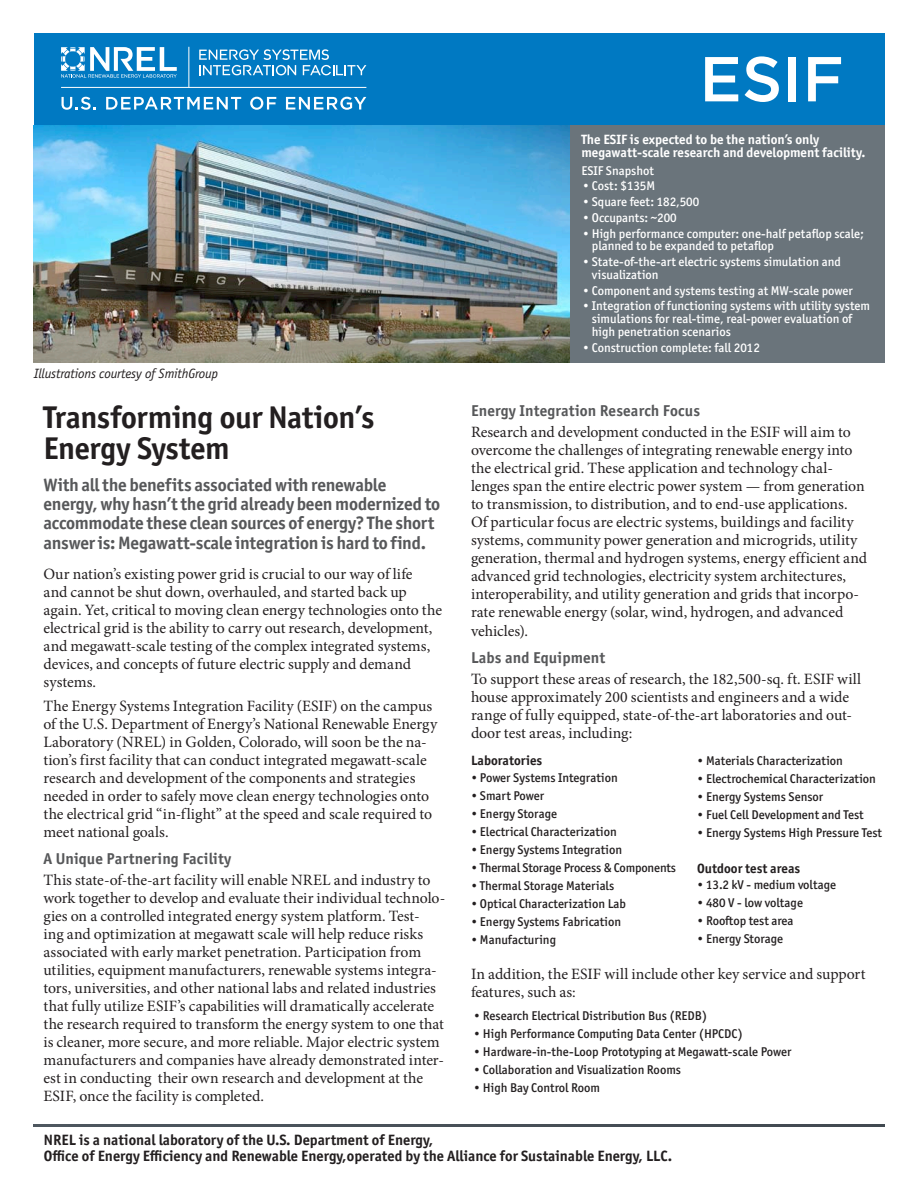
<style>
.page{position:relative;width:918px;height:1188px;background:#fff}
.page>*{position:absolute;margin:0;border:0;box-sizing:border-box;transform-origin:0 0}
.t1{font:700 31.5px/31.5px "Officina Sans ITC Std";letter-spacing:-.01em;color:#231f20}
.t2{font:700 18px/19.5px "Officina Sans ITC Std";letter-spacing:-.01em;color:#57585a}
.t3{font:15.75px/18px "Minion Pro";color:#231f20}
.t4{font:700 15.75px "Officina Sans ITC Std";letter-spacing:.01em;color:#57585a}
.t5{font:700 15px/16.5px "Officina Sans ITC Std";color:#231f20}
.t6{font:700 13.5px/13.5px "Officina Sans ITC Std";color:#fff}
.t7{font:italic 13.5px "Officina Sans Std";letter-spacing:-.015em;color:#231f20}
.t8{font:700 13.5px "Officina Sans ITC Std";color:#231f20}
.t9{font:500 12.75px "Officina Sans ITC Std";color:#231f20}
.t10{font:500 12.75px/12.8px "Officina Sans ITC Std";color:#fff}
</style>
<div class="page">
<hr style="left:34px;top:1124px;width:851px;height:2px;background:#485058">
<div style="left:34px;top:34px;width:851px;height:91px;background:#0079c2"></div>
<img style="left:34px;top:125px;width:536px;height:238px">
<div style="left:570px;top:125px;width:315px;height:238px;background:#6a747b"></div>
<svg style="left:61px;top:47px;width:116px;height:31px"></svg>
<svg style="left:199px;top:49px;width:167px;height:26px"></svg>
<svg style="left:61px;top:97px;width:35px;height:13px"></svg>
<svg style="left:106px;top:97px;width:135px;height:13px"></svg>
<svg style="left:250px;top:97px;width:26px;height:13px"></svg>
<svg style="left:286px;top:97px;width:80px;height:13px"></svg>
<hr style="left:189px;top:47px;width:1px;height:40px;background:#fff">
<hr style="left:61px;top:87px;width:305px;height:1px;background:#fff">
<svg style="left:705px;top:57px;width:33px;height:44px"></svg>
<svg style="left:745px;top:56px;width:34px;height:46px"></svg>
<div style="left:788px;top:57px;width:8px;height:44px;background:#fff"></div>
<svg style="left:808px;top:57px;width:33px;height:44px"></svg>
<p class="t7" style="left:34px;top:366px;width:186px">Illustrations courtesy of SmithGroup</p>
<p class="t6" style="left:581px;top:132px;width:285px">The ESIF is expected to be the nation’s only megawatt-scale research and development facility.</p>
<p class="t10" style="left:581px;top:164px;width:74px">ESIF Snapshot</p>
<p class="t10" style="left:583px;top:180px;width:74px">• Cost: $135M</p>
<p class="t10" style="left:583px;top:195px;width:118px">• Square feet: 182,500</p>
<p class="t10" style="left:583px;top:211px;width:95px">• Occupants: ~200</p>
<p class="t10" style="left:592px;top:227px;width:273px;text-indent:-9px">• High performance computer: one-half petaflop scale; planned to be expanded to petaflop</p>
<p class="t10" style="left:592px;top:255px;width:251px;text-indent:-9px">• State-of-the-art electric systems simulation and visualization</p>
<p class="t10" style="left:583px;top:284px;width:271px">• Component and systems testing at MW-scale power</p>
<p class="t10" style="left:592px;top:300px;width:280px;text-indent:-9px">• Integration of functioning systems with utility system simulations for real-time, real-power evaluation of high penetration scenarios</p>
<p class="t10" style="left:583px;top:341px;width:178px">• Construction complete: fall 2012</p>
<h1 class="t1" style="left:44px;top:401px;width:333px">Transforming our Nation’s<br>Energy System</h1>
<p class="t2" style="left:44px;top:474px;width:398px">With all the benefits associated with renewable energy, why hasn’t the grid already been modernized to accommodate these clean sources of energy? The short answer is: Megawatt-scale integration is hard to find.</p>
<p class="t3" style="left:44px;top:565px;width:400px">Our nation’s existing power grid is crucial to our way of life<br>and cannot be shut down, overhauled, and started back up again. Yet, critical to moving clean energy technologies onto the electrical grid is the ability to carry out research, development, and megawatt-scale testing of the complex integrated systems, devices, and concepts of future electric supply and demand systems.</p>
<p class="t3" style="left:44px;top:697px;width:395px">The Energy Systems Integration Facility (ESIF) on the campus of the U.S. Department of Energy’s National Renewable Energy Laboratory (NREL) in Golden, Colorado, will soon be the na&shy;tion’s first facility that can conduct integrated megawatt-scale research and development of the components and strategies needed in order to safely move clean energy technologies onto the electrical grid “in-flight” at the speed and scale required to meet national goals.</p>
<p class="t4" style="left:44px;top:849px;width:189px">A Unique Partnering Facility</p>
<p class="t3" style="left:44px;top:871px;width:404px">This state-of-the-art facility will enable NREL and industry to work together to develop and evaluate their individual technolo&shy;gies on a controlled integrated energy system platform. Test-<br>ing and optimization at megawatt scale will help reduce risks associated with early market penetration. Participation from utilities, equipment manufacturers, renewable systems integra&shy;tors, universities, and other national labs and related industries that fully utilize ESIF’s capabilities will dramatically accelerate the research required to transform the energy system to one that is cleaner, more secure, and more reliable. Major electric system manufacturers and companies have already demonstrated inter&shy;est in conducting their own research and development at the ESIF, once the facility is completed.</p>
<p class="t5" style="left:44px;top:1131px;width:630px">NREL is a national laboratory of the U.S. Department of Energy,<br>Office of Energy Efficiency and Renewable Energy,operated by the Alliance for Sustainable Energy, LLC.</p>
<p class="t4" style="left:471px;top:401px;width:231px">Energy Integration Research Focus</p>
<p class="t3" style="left:471px;top:423px;width:398px">Research and development conducted in the ESIF will aim to overcome the challenges of integrating renewable energy into the electrical grid. These application and technology chal&shy;lenges span the entire electric power system — from generation to transmission, to distribution, and to end-use applications.<br>Of particular focus are electric systems, buildings and facility systems, community power generation and microgrids, utility generation, thermal and hydrogen systems, energy efficient and advanced grid technologies, electricity system architectures, interoperability, and utility generation and grids that incorpo&shy;rate renewable energy (solar, wind, hydrogen, and advanced vehicles).</p>
<p class="t4" style="left:471px;top:648px;width:136px">Labs and Equipment</p>
<p class="t3" style="left:471px;top:670px;width:392px">To support these areas of research, the 182,500-sq. ft. ESIF will house approximately 200 scientists and engineers and a wide range of fully equipped, state-of-the-art laboratories and out&shy;door test areas, including:</p>
<p class="t9" style="left:697px;top:753px;width:147px">• Materials Characterization</p>
<p class="t9" style="left:697px;top:771px;width:180px">• Electrochemical Characterization</p>
<p class="t9" style="left:697px;top:789px;width:128px">• Energy Systems Sensor</p>
<p class="t9" style="left:697px;top:807px;width:168px">• Fuel Cell Development and Test</p>
<p class="t9" style="left:697px;top:825px;width:186px">• Energy Systems High Pressure Test</p>
<p class="t8" style="left:697px;top:860px;width:105px">Outdoor test areas</p>
<p class="t9" style="left:697px;top:877px;width:141px">• 13.2 kV - medium voltage</p>
<p class="t9" style="left:697px;top:895px;width:107px">• 480 V - low voltage</p>
<p class="t9" style="left:697px;top:913px;width:98px">• Rooftop test area</p>
<p class="t9" style="left:697px;top:931px;width:88px">• Energy Storage</p>
<p class="t8" style="left:471px;top:752px;width:73px">Laboratories</p>
<p class="t9" style="left:471px;top:770px;width:148px">• Power Systems Integration</p>
<p class="t9" style="left:471px;top:788px;width:75px">• Smart Power</p>
<p class="t9" style="left:471px;top:806px;width:88px">• Energy Storage</p>
<p class="t9" style="left:471px;top:824px;width:147px">• Electrical Characterization</p>
<p class="t9" style="left:471px;top:842px;width:153px">• Energy Systems Integration</p>
<p class="t9" style="left:471px;top:860px;width:207px">• Thermal Storage Process &amp; Components</p>
<p class="t9" style="left:471px;top:878px;width:145px">• Thermal Storage Materials</p>
<p class="t9" style="left:471px;top:896px;width:157px">• Optical Characterization Lab</p>
<p class="t9" style="left:471px;top:914px;width:152px">• Energy Systems Fabrication</p>
<p class="t9" style="left:471px;top:932px;width:87px">• Manufacturing</p>
<p class="t3" style="left:471px;top:965px;width:396px">In addition, the ESIF will include other key service and support features, such as:</p>
<p class="t9" style="left:474px;top:1008px;width:235px">• Research Electrical Distribution Bus (REDB)</p>
<p class="t9" style="left:474px;top:1026px;width:271px">• High Performance Computing Data Center (HPCDC)</p>
<p class="t9" style="left:474px;top:1044px;width:319px">• Hardware-in-the-Loop Prototyping at Megawatt-scale Power</p>
<p class="t9" style="left:474px;top:1062px;width:209px">• Collaboration and Visualization Rooms</p>
<p class="t9" style="left:474px;top:1080px;width:128px">• High Bay Control Room</p>
</div>
